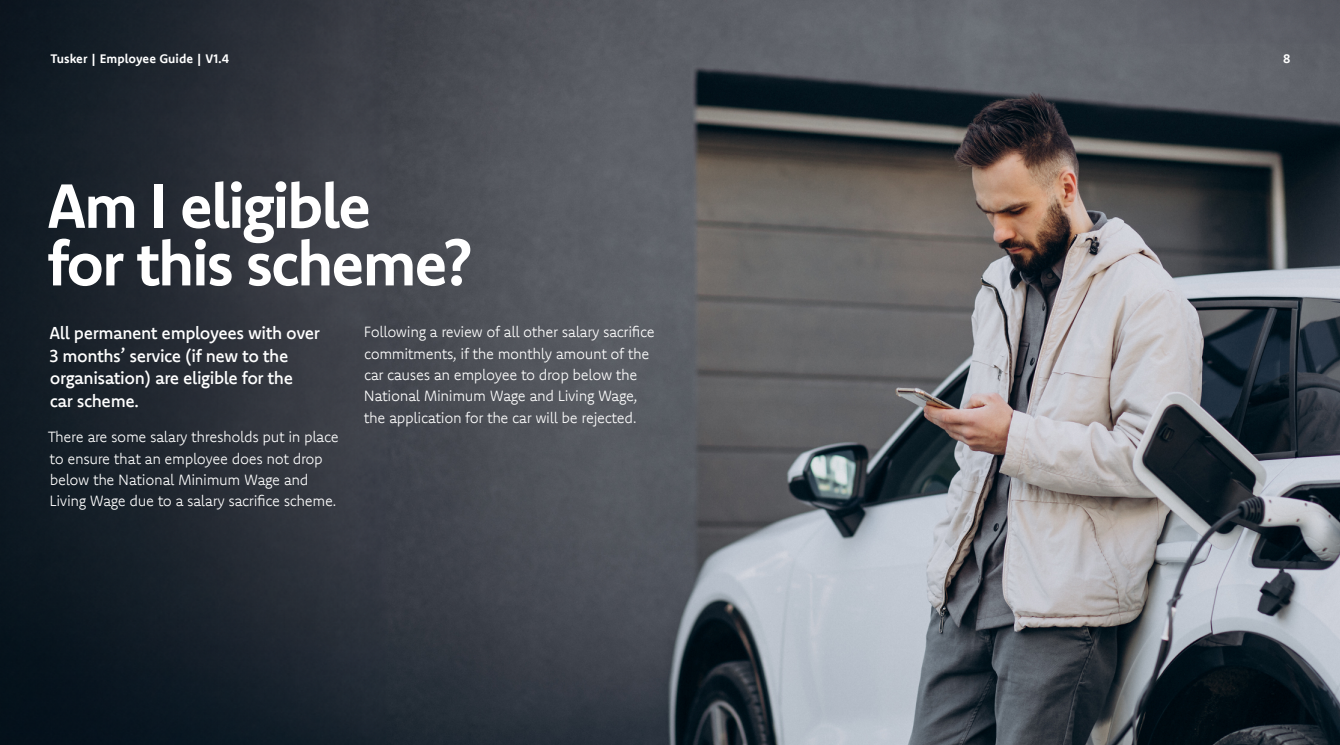
<style>
.page{position:relative;width:1340px;height:745px;background:#fff}
.page>*{position:absolute;margin:0;border:0;box-sizing:border-box;transform-origin:0 0}
.t1{font:700 62.5px/57.5px "Komet";letter-spacing:-.04em;color:#fff}
.t2{font:500 17.5px/22.5px "Komet";letter-spacing:-.025em;color:#fff}
.t3{font:300 15px/21.2px "Komet";letter-spacing:-.025em;color:#fff}
.t4{font:700 12.5px "Komet";color:#fff}
</style>
<div class="page">
<img style="left:0;top:0;width:1339px;height:744px">
<p class="t4" style="left:50px;top:51px;width:180px">Tusker | Employee Guide | V1.4</p>
<p class="t4" style="left:1282px;top:51px;width:9px">8</p>
<h1 class="t1" style="left:47px;top:175px;width:427px">Am I eligible<br>for this scheme?</h1>
<p class="t2" style="left:49px;top:321px;width:272px">All permanent employees with over<br>3 months’ service (if new to the organisation) are eligible for the car scheme.</p>
<p class="t3" style="left:48px;top:426px;width:292px">There are some salary thresholds put in place to ensure that an employee does not drop below the National Minimum Wage and Living Wage due to a salary sacrifice scheme.</p>
<p class="t3" style="left:364px;top:321px;width:292px">Following a review of all other salary sacrifice commitments, if the monthly amount of the car causes an employee to drop below the National Minimum Wage and Living Wage, the application for the car will be rejected.</p>
</div>
